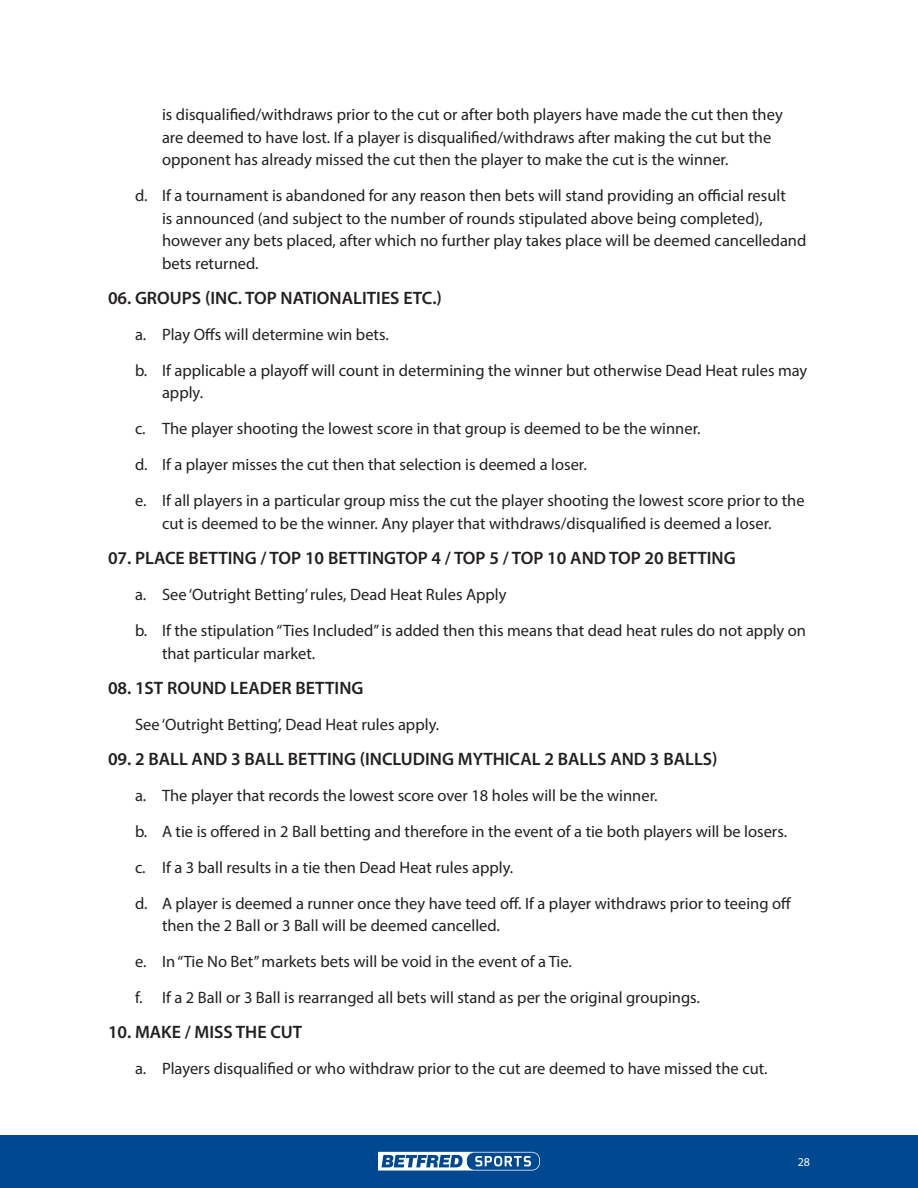
<style>
.page{position:relative;width:918px;height:1188px;background:#fff}
.page>*{position:absolute;margin:0;border:0;box-sizing:border-box;transform-origin:0 0}
.t1{font:18px "Myriad Variable Concept";letter-spacing:.2em;color:#231f20}
.Subtitles{font:16.5px/22.5px "Myriad Variable Concept";letter-spacing:.175em;color:#231f20}
.Subtitles-2{font:16.5px/22.5px "Myriad Variable Concept";letter-spacing:.155em;color:#231f20}
.t2{font:12px "Myriad Variable Concept";color:#fff}
</style>
<div class="page">
<div style="left:0;top:1135px;width:918px;height:53px;background:#004990"></div>
<svg style="left:378px;top:1152px;width:162px;height:19px"></svg>
<p class="Subtitles" style="left:162px;top:104px;width:620px">is disqualified/withdraws prior to the cut or after both players have made the cut then they are deemed to have lost.If a player is disqualified/withdraws after making the cut but the opponent has already missed the cut then the player to make the cut is the winner.</p>
<p class="Subtitles" style="left:162px;top:185px;width:643px;text-indent:-27px">d. If a tournament is abandoned for any reason then bets willstand providing an officialresult<br>is announced (and subject to the number of rounds stipulated above being completed), however any bets placed,after which no further play takes place willbe deemed cancelledand bets returned.</p>
<p class="t1" style="left:108px;top:287px;width:335px">06. GROUPS (INC.TOP NATIONALITIES ETC.)</p>
<p class="Subtitles" style="left:135px;top:323px;width:255px">a. Play Offs willdetermine win bets.</p>
<p class="Subtitles" style="left:162px;top:359px;width:644px;text-indent:-27px">b. If applicable a playoffwillcount in determining the winner but otherwise Dead Heat rules may apply.</p>
<p class="Subtitles" style="left:135px;top:418px;width:567px">c. The player shooting the lowest score in that group is deemed to be the winner.</p>
<p class="Subtitles" style="left:135px;top:454px;width:453px">d. If a player misses the cut then that selection is deemed a loser.</p>
<p class="Subtitles" style="left:135px;top:490px;width:668px;text-align:center">e. If allplayers in a particular group miss the cut the player shooting the lowest score prior to the cut is deemed to be the winner.Any player that withdraws/disqualified is deemed a loser.</p>
<p class="t1" style="left:108px;top:547px;width:625px">07. PLACE BETTING /TOP 10 BETTINGTOP 4 /TOP 5 /TOP 10 AND TOP 20 BETTING</p>
<p class="Subtitles" style="left:135px;top:583px;width:371px">a. See ‘Outright Betting’rules,Dead Heat Rules Apply</p>
<p class="Subtitles-2" style="left:162px;top:619px;width:643px;text-indent:-27px">b. If the stipulation “Ties Included”is added then this means that dead heat rules do not apply on that particular market.</p>
<p class="t1" style="left:108px;top:677px;width:252px">08. 1ST ROUND LEADER BETTING</p>
<p class="Subtitles" style="left:135px;top:713px;width:305px">See ‘Outright Betting’,Dead Heat rules apply.</p>
<p class="t1" style="left:108px;top:748px;width:610px">09. 2 BALL AND 3 BALL BETTING (INCLUDING MYTHICAL 2 BALLS AND 3 BALLS)</p>
<p class="Subtitles" style="left:135px;top:784px;width:524px">a. The player that records the lowest score over 18 holes willbe the winner.</p>
<p class="Subtitles-2" style="left:135px;top:820px;width:653px">b. A tie is offered in 2 Ballbetting and therefore in the event of a tie both players willbe losers.</p>
<p class="Subtitles-2" style="left:135px;top:856px;width:379px">c. If a 3 ballresults in a tie then Dead Heat rules apply.</p>
<p class="Subtitles" style="left:162px;top:892px;width:631px;text-indent:-27px">d. A player is deemed a runner once they have teed off.If a player withdraws prior to teeing off then the 2 Ballor 3 Ballwillbe deemed cancelled.</p>
<p class="Subtitles-2" style="left:135px;top:950px;width:438px">e. In “Tie No Bet”markets bets willbe void in the event of a Tie.</p>
<p class="Subtitles" style="left:135px;top:986px;width:566px">f. If a 2 Ballor 3 Ballis rearranged allbets willstand as per the originalgroupings.</p>
<p class="t1" style="left:108px;top:1022px;width:192px">10. MAKE /MISS THE CUT</p>
<p class="Subtitles" style="left:135px;top:1058px;width:634px">a. Players disqualified or who withdraw prior to the cut are deemed to have missed the cut.</p>
<p class="t2" style="left:798px;top:1155px;width:12px">28</p>
</div>
